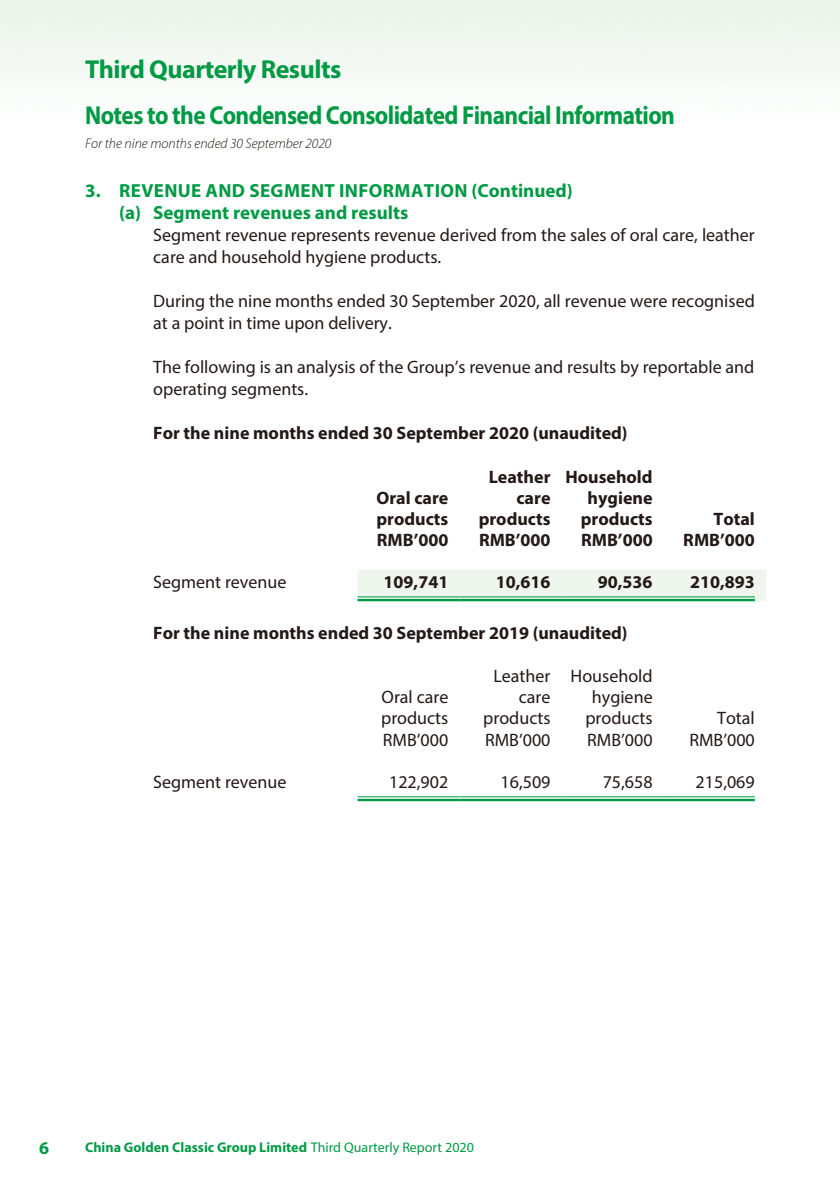
<style>
.page{position:relative;width:840px;height:1191px;background:#fff}
.page>*{position:absolute;margin:0;border:0;box-sizing:border-box;transform-origin:0 0}
.t1{font:700 26px/45.4px "Myriad Pro";letter-spacing:-.025em;color:#009a44}
.t2{font:700 19px/22px "Myriad Pro";color:#009a44}
.t3{font:18px/21px "Myriad Pro";color:#231916}
.t4{font:700 18px/21px "Myriad Pro";color:#231916;text-align:right}
.t5{font:700 18px "Myriad Pro";color:#009a44}
.t6{font:700 14px "Myriad Pro";color:#009a44}
.t7{font:italic 300 14px "Myriad Pro";color:#231916}
.s1{font-weight:400}
</style>
<div class="page">
<img style="left:0;top:0;width:839px;height:802px">
<svg style="left:357px;top:569px;width:408px;height:32px;background:#eaf4ea"></svg>
<hr style="left:357px;top:596px;width:102px;height:1px;background:#009a44">
<hr style="left:357px;top:599px;width:102px;height:2px;background:#009a44">
<hr style="left:459px;top:596px;width:102px;height:1px;background:#009a44">
<hr style="left:459px;top:599px;width:102px;height:2px;background:#009a44">
<hr style="left:561px;top:596px;width:102px;height:1px;background:#009a44">
<hr style="left:561px;top:599px;width:102px;height:2px;background:#009a44">
<hr style="left:663px;top:596px;width:91px;height:1px;background:#009a44">
<hr style="left:663px;top:599px;width:91px;height:2px;background:#009a44">
<hr style="left:357px;top:796px;width:102px;height:1px;background:#009a44">
<hr style="left:357px;top:799px;width:102px;height:2px;background:#009a44">
<hr style="left:459px;top:796px;width:102px;height:1px;background:#009a44">
<hr style="left:459px;top:799px;width:102px;height:2px;background:#009a44">
<hr style="left:561px;top:796px;width:102px;height:1px;background:#009a44">
<hr style="left:561px;top:799px;width:102px;height:2px;background:#009a44">
<hr style="left:663px;top:796px;width:91px;height:1px;background:#009a44">
<hr style="left:663px;top:799px;width:91px;height:2px;background:#009a44">
<h1 class="t1" style="left:85px;top:46px;width:591px">Third Quarterly Results<br>Notes to the Condensed Consolidated Financial Information</h1>
<p class="t7" style="left:85px;top:135px;width:247px">For the nine months ended 30 September 2020</p>
<p class="t2" style="left:119px;top:179px;width:455px;text-indent:-34px">3. REVENUE AND SEGMENT INFORMATION (Continued) (a) Segment revenues and results</p>
<p class="t3" style="left:153px;top:224px;width:602px;line-height:22px">Segment revenue represents revenue derived from the sales of oral care, leather care and household hygiene products.</p>
<p class="t3" style="left:153px;top:290px;width:602px;line-height:22px">During the nine months ended 30 September 2020, all revenue were recognised at a point in time upon delivery.</p>
<p class="t3" style="left:153px;top:356px;width:602px;line-height:22px">The following is an analysis of the Group’s revenue and results by reportable and operating segments.</p>
<p class="t4" style="left:153px;top:422px;width:475px">For the nine months ended 30 September 2020 (unaudited)</p>
<p class="t4" style="left:376px;top:486px;width:73px;text-align:left">Oral care products</p>
<p class="t4" style="left:478px;top:465px;width:73px">Leather care products</p>
<p class="t4" style="left:565px;top:465px;width:89px">Household hygiene products</p>
<p class="t4" style="left:713px;top:507px;width:43px">Total</p>
<p class="t4" style="left:376px;top:528px;width:73px">RMB’000</p>
<p class="t4" style="left:478px;top:528px;width:73px">RMB’000</p>
<p class="t4" style="left:581px;top:528px;width:73px">RMB’000</p>
<p class="t4" style="left:683px;top:528px;width:73px">RMB’000</p>
<p class="t3" style="left:153px;top:571px;width:135px">Segment revenue</p>
<p class="t4" style="left:383px;top:570px;width:66px">109,741</p>
<p class="t4" style="left:495px;top:570px;width:56px">10,616</p>
<p class="t4" style="left:597px;top:570px;width:56px">90,536</p>
<p class="t4" style="left:689px;top:570px;width:66px">210,893</p>
<p class="t4" style="left:153px;top:622px;width:475px">For the nine months ended 30 September 2019 (unaudited)</p>
<p class="t3" style="left:381px;top:686px;width:69px">Oral care products</p>
<p class="t3" style="left:483px;top:665px;width:69px;text-align:right">Leather care products</p>
<p class="t3" style="left:570px;top:665px;width:83px;text-align:right">Household hygiene products</p>
<p class="t3" style="left:716px;top:707px;width:39px">Total</p>
<p class="t3" style="left:383px;top:728px;width:67px">RMB’000</p>
<p class="t3" style="left:485px;top:728px;width:67px">RMB’000</p>
<p class="t3" style="left:587px;top:728px;width:67px">RMB’000</p>
<p class="t3" style="left:689px;top:728px;width:67px">RMB’000</p>
<p class="t3" style="left:153px;top:770px;width:135px">Segment revenue</p>
<p class="t3" style="left:389px;top:770px;width:61px">122,902</p>
<p class="t3" style="left:500px;top:770px;width:51px">16,509</p>
<p class="t3" style="left:602px;top:770px;width:51px">75,658</p>
<p class="t3" style="left:695px;top:770px;width:61px">215,069</p>
<p class="t5" style="left:39px;top:1135px;width:11px">6</p>
<p class="t6" style="left:85px;top:1138px;width:390px">China Golden Classic Group Limited <span class="s1">Third Quarterly Report 2020</span></p>
</div>
